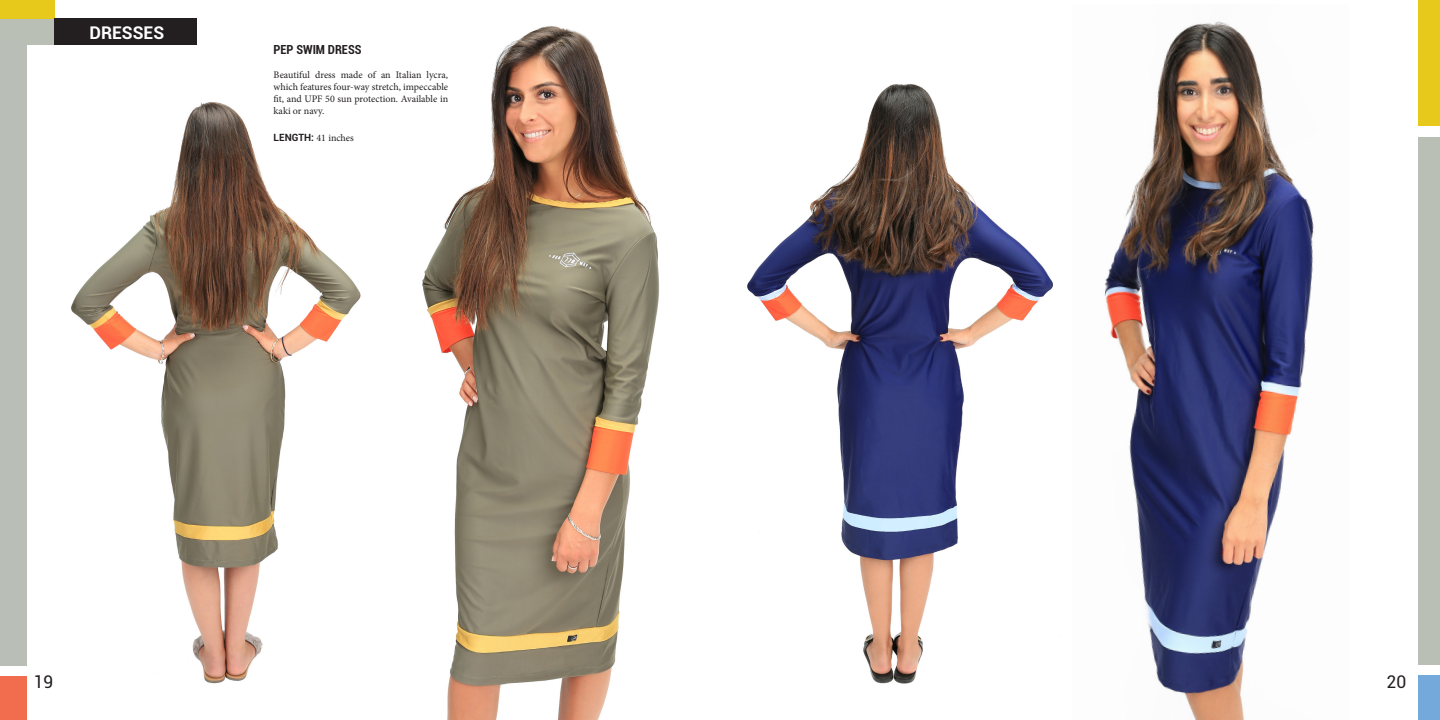
<style>
.page{position:relative;width:1440px;height:720px;background:#fff}
.page>*{position:absolute;margin:0;border:0;box-sizing:border-box;transform-origin:0 0}
.t1{font:700 17.5px "Roboto";color:#fff}
.t2{font:17.5px "Roboto";color:#231f20}
.t3{font:700 condensed 12.5px "Roboto";color:#231f20}
.t4{font:10px/12px "Minion Pro";color:#231f20;text-align:justify}
.s1{font-family:"Roboto";font-weight:700}
</style>
<div class="page">
<div style="left:0;top:19px;width:92px;height:26px;background:#b9bfb5"></div>
<div style="left:0;top:0;width:55px;height:19px;background:#e7c91c"></div>
<div style="left:1418px;top:0;width:22px;height:126px;background:#e7c91c"></div>
<div style="left:0;top:40px;width:26px;height:626px;background:#b9beb6"></div>
<div style="left:0;top:676px;width:26px;height:44px;background:#f26d4e"></div>
<div style="left:1418px;top:137px;width:22px;height:527px;background:#b9bfb5"></div>
<div style="left:1418px;top:675px;width:22px;height:45px;background:#73a9db"></div>
<div style="left:55px;top:19px;width:142px;height:26px;background:#231f20"></div>
<img style="left:422px;top:26px;width:237px;height:694px">
<img style="left:1104px;top:21px;width:210px;height:699px">
<img style="left:747px;top:83px;width:306px;height:601px">
<img style="left:71px;top:102px;width:290px;height:582px">
<p class="t1" style="left:90px;top:20px;width:76px">DRESSES</p>
<p class="t3" style="left:274px;top:41px;width:89px">PEP SWIM DRESS</p>
<p class="t4" style="left:274px;top:69px;width:176px">Beautiful dress made of an Italian lycra, which features four-way stretch, impeccable fit, and UPF 50 sun protection. Available in kaki or navy.</p>
<p class="t4" style="left:274px;top:132px;width:82px"><span class="s1">LENGTH:</span> 41 inches</p>
<p class="t2" style="left:34px;top:670px;width:21px">19</p>
<p class="t2" style="left:1387px;top:670px;width:21px">20</p>
</div>
